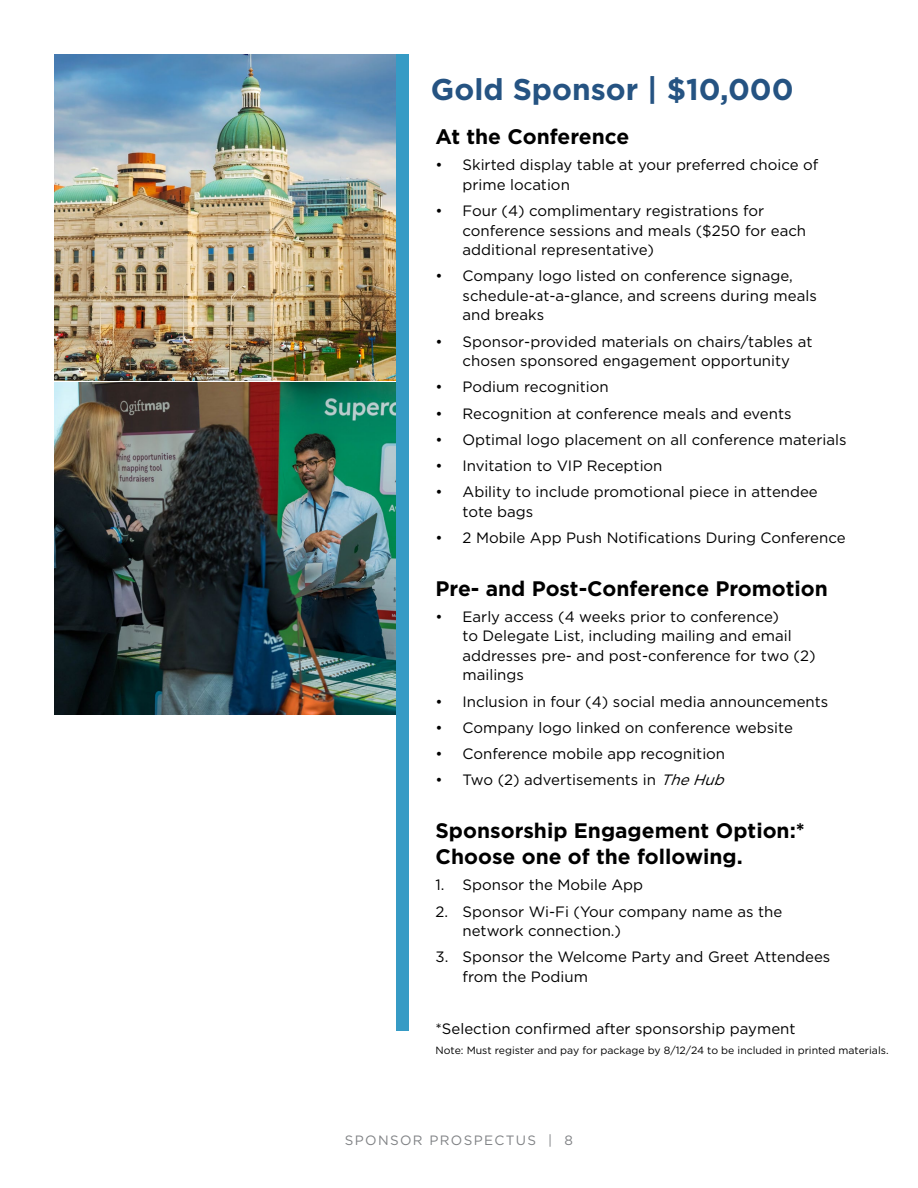
<style>
.page{position:relative;width:918px;height:1188px;background:#fff}
.page>*{position:absolute;margin:0;border:0;box-sizing:border-box;transform-origin:0 0}
.t1{font:700 30px "Gotham";color:#255382}
.t2{font:700 21px/26.2px "Gotham";color:#000}
.t3{font:15px/19.5px "Gotham";color:#000}
.t4{font:13.5px "Gotham";letter-spacing:.1em;color:#808285}
.t5{font:10.5px "Gotham";color:#000}
.s1{font-style:italic}
</style>
<div class="page">
<img style="left:54px;top:54px;width:342px;height:661px">
<div style="left:396px;top:54px;width:13px;height:976px;background:#369bc5"></div>
<h1 class="t1" style="left:431px;top:69px;width:364px">Gold Sponsor | $10,000</h1>
<h2 class="t2" style="left:436px;top:124px;width:195px">At the Conference</h2>
<p class="t3" style="left:463px;top:155px;width:357px;text-indent:-27px">• Skirted display table at your preferred choice of prime location</p>
<p class="t3" style="left:463px;top:201px;width:345px;text-indent:-27px">• Four (4) complimentary registrations for conference sessions and meals ($250 for each additional representative)</p>
<p class="t3" style="left:463px;top:266px;width:356px;text-indent:-27px">• Company logo listed on conference signage, schedule-at-a-glance, and screens during meals and breaks</p>
<p class="t3" style="left:436px;top:331px;width:378px;text-align:center">• Sponsor-provided materials on chairs/tables at chosen sponsored engagement opportunity</p>
<p class="t3" style="left:436px;top:377px;width:175px">• Podium recognition</p>
<p class="t3" style="left:436px;top:403px;width:358px">• Recognition at conference meals and events</p>
<p class="t3" style="left:436px;top:430px;width:412px">• Optimal logo placement on all conference materials</p>
<p class="t3" style="left:436px;top:456px;width:229px">• Invitation to VIP Reception</p>
<p class="t3" style="left:463px;top:482px;width:357px;text-indent:-27px">• Ability to include promotional piece in attendee tote bags</p>
<p class="t3" style="left:436px;top:528px;width:412px">• 2 Mobile App Push Notifications During Conference</p>
<h2 class="t2" style="left:436px;top:575px;width:394px">Pre- and Post-Conference Promotion</h2>
<p class="t3" style="left:463px;top:607px;width:355px;text-indent:-27px">• Early access (4 weeks prior to conference)<br>to Delegate List, including mailing and email addresses pre- and post-conference for two (2) mailings</p>
<p class="t3" style="left:436px;top:691px;width:394px">• Inclusion in four (4) social media announcements</p>
<p class="t3" style="left:436px;top:718px;width:359px">• Company logo linked on conference website</p>
<p class="t3" style="left:436px;top:744px;width:291px">• Conference mobile app recognition</p>
<p class="t3" style="left:436px;top:770px;width:296px">• Two (2) advertisements in <span class="s1">TheHub</span></p>
<h2 class="t2" style="left:436px;top:817px;width:371px">Sponsorship Engagement Option:*<br>Choose one of the following.</h2>
<p class="t3" style="left:436px;top:875px;width:209px">1. Sponsor the Mobile App</p>
<p class="t3" style="left:463px;top:901px;width:321px;text-indent:-27px">2. Sponsor Wi-Fi (Your company name as the network connection.)</p>
<p class="t3" style="left:463px;top:947px;width:369px;text-indent:-27px">3. Sponsor the Welcome Party and Greet Attendees from the Podium</p>
<p class="t3" style="left:436px;top:1019px;width:362px">*Selection confirmed after sponsorship payment</p>
<p class="t5" style="left:436px;top:1043px;width:455px">Note: Must register and pay for package by 8/12/24 to be included in printed materials.</p>
<p class="t4" style="left:345px;top:1132px;width:230px">SPONSOR PROSPECTUS | 8</p>
</div>
